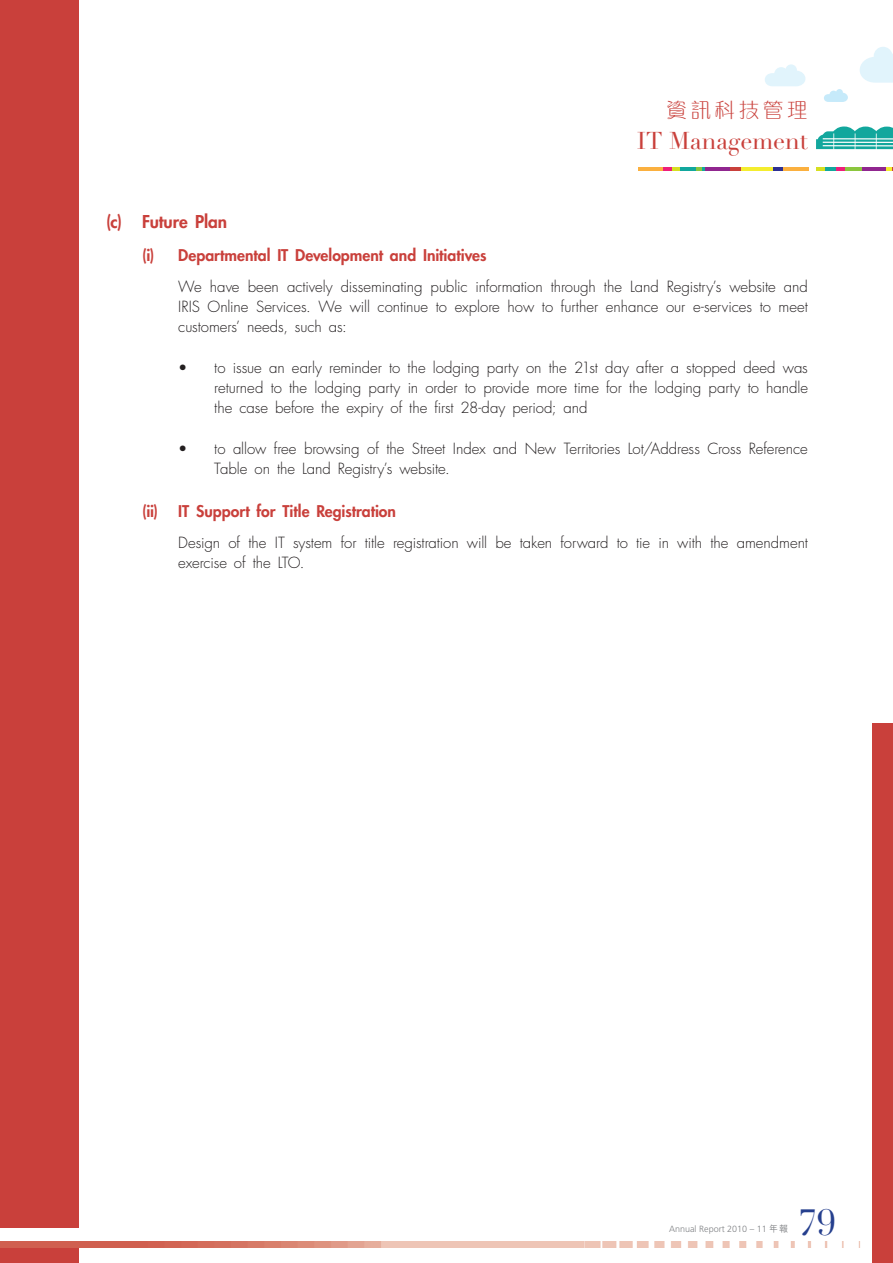
<style>
.page{position:relative;width:893px;height:1263px;background:#fff}
.page>*{position:absolute;margin:0;border:0;box-sizing:border-box;transform-origin:0 0}
.t1{font:36px "Didot LT Std";color:#253f8e}
.t2{font:24px "Didot LT Std";color:#c9403b}
.t3{font:21px "M Gentle HK Light E Ten B5 H";letter-spacing:.15em;color:#c9403b}
.t4{font:800 17.25px "Futura Std";letter-spacing:-.01em;color:#c9403b}
.t5{font:800 15.75px "Futura Std";color:#c9403b}
.t6{font:300 15px/20.2px "Futura Std";letter-spacing:-.005em;color:#231f20;text-align:justify}
.t7{font:300 9px "Frutiger LT Std";color:#808285}
.s1{font-family:"M Hei HK Medium E Ten B5 H";font-weight:400}
</style>
<div class="page">
<svg style="left:765px;top:64px;width:40px;height:22px"></svg>
<svg style="left:824px;top:89px;width:24px;height:13px"></svg>
<div style="left:0;top:1245px;width:79px;height:18px;background:#c9403b"></div>
<img style="left:0;top:1242px;width:860px;height:6px">
<hr style="left:638px;top:167px;width:25px;height:3px;background:#fbb03f">
<hr style="left:671px;top:167px;width:26px;height:3px;background:#d6df21">
<hr style="left:680px;top:167px;width:26px;height:3px;background:#12a79d">
<hr style="left:705px;top:167px;width:26px;height:3px;background:#90268f">
<svg style="left:730px;top:167px;width:11px;height:3px"></svg>
<hr style="left:741px;top:167px;width:42px;height:3px;background:#f4ed2f">
<svg style="left:774px;top:167px;width:9px;height:3px"></svg>
<svg style="left:696px;top:167px;width:6px;height:3px"></svg>
<svg style="left:663px;top:167px;width:8px;height:3px"></svg>
<hr style="left:783px;top:167px;width:25px;height:3px;background:#fbb03f">
<hr style="left:816px;top:167px;width:26px;height:3px;background:#d6df21">
<hr style="left:825px;top:167px;width:26px;height:3px;background:#12a79d">
<hr style="left:861px;top:167px;width:26px;height:3px;background:#90268f">
<svg style="left:886px;top:167px;width:7px;height:3px"></svg>
<hr style="left:841px;top:167px;width:20px;height:3px;background:#8bc63e">
<svg style="left:837px;top:167px;width:8px;height:3px"></svg>
<div style="left:0;top:0;width:79px;height:1227px;background:#c9403b"></div>
<svg style="left:816px;top:126px;width:77px;height:24px"></svg>
<svg style="left:860px;top:47px;width:33px;height:36px"></svg>
<div style="left:872px;top:723px;width:21px;height:540px;background:#c9403b"></div>
<h3 class="t3" style="left:666px;top:102px;width:143px">資訊科技管理</h3>
<h2 class="t2" style="left:637px;top:131px;width:173px">IT Management</h2>
<p class="t4" style="left:106px;top:214px;width:122px">(c) Future Plan</p>
<p class="t5" style="left:142px;top:248px;width:346px">(i) Departmental IT Development and Initiatives</p>
<p class="t6" style="left:178px;top:277px;width:631px">We have been actively disseminating public information through the Land Registry’s website and IRIS Online Services. We will continue to explore how to further enhance our e-services to meet customers’ needs, such as:</p>
<p class="t6" style="left:214px;top:358px;width:595px;text-indent:-36px">• to issue an early reminder to the lodging party on the 21st day after a stopped deed was returned to the lodging party in order to provide more time for the lodging party to handle the case before the expiry of the first 28-day period; and</p>
<p class="t6" style="left:214px;top:439px;width:595px;text-indent:-36px">• to allow free browsing of the Street Index and New Territories Lot/Address Cross Reference<br>Table on the Land Registry’s website.</p>
<p class="t5" style="left:142px;top:504px;width:17px">(ii)</p>
<p class="t5" style="left:178px;top:504px;width:219px">IT Support for Title Registration</p>
<p class="t6" style="left:178px;top:533px;width:631px">Design of the IT system for title registration will be taken forward to tie in with the amendment exercise of the LTO.</p>
<p class="t7" style="left:669px;top:1225px;width:120px">Annual Report 2010 – 11 <span class="s1">年報</span></p>
<h1 class="t1" style="left:799px;top:1208px;width:39px">79</h1>
</div>
